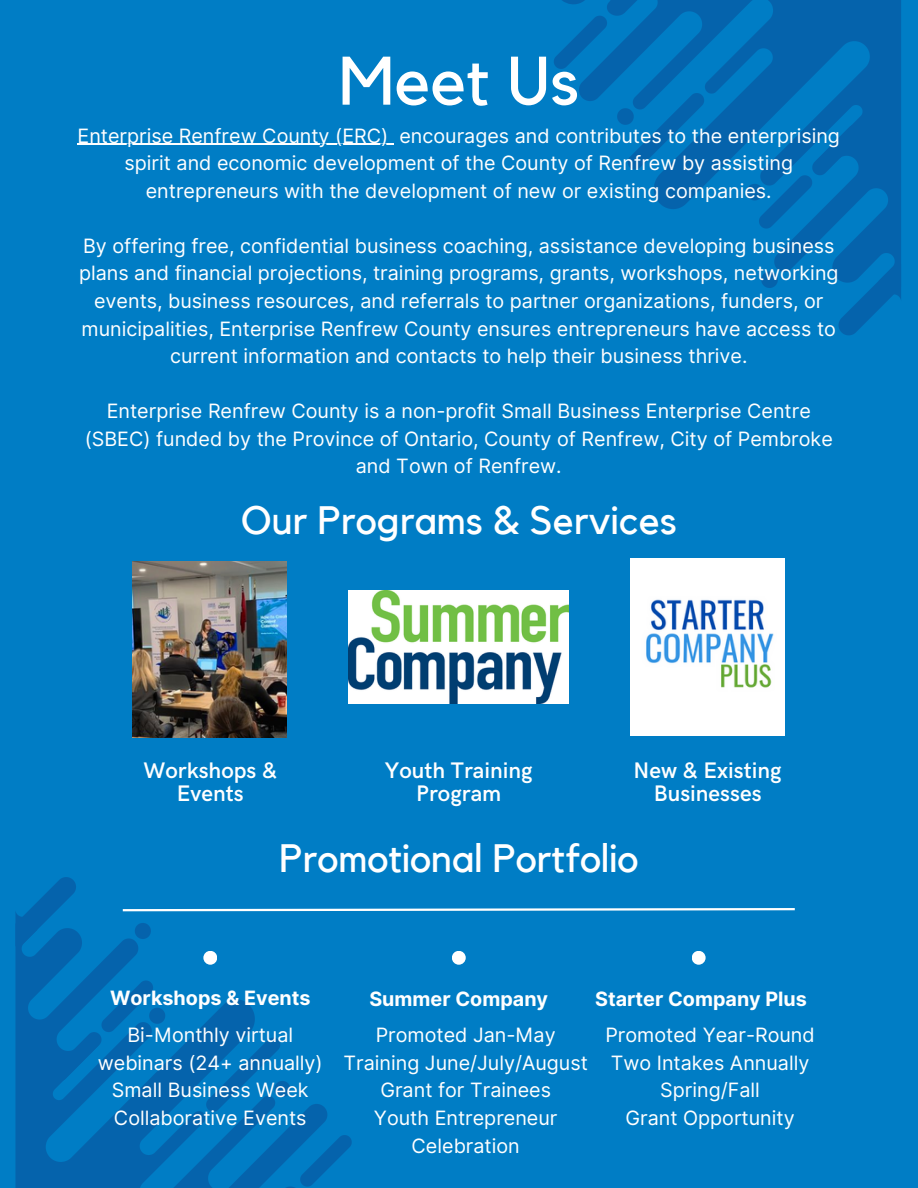
<style>
.page{position:relative;width:918px;height:1188px;background:#007dc5}
.page>*{position:absolute;margin:0;border:0;box-sizing:border-box;transform-origin:0 0}
.t1{font:67.8px "Kollektif";color:#fff}
.t2{font:39.45px "Kollektif";color:#fff}
.t3{font:600 22.5px/22.2px "HK Grotesk";color:#fff;text-align:center}
.t4{font:19.8px/27.5px "Inter";color:#fff;text-align:center}
.t5{font:700 19.8px "Inter";color:#fff}
</style>
<div class="page">
<svg style="left:15px;top:931px;width:312px;height:257px"></svg>
<svg style="left:15px;top:877px;width:61px;height:69px"></svg>
<svg style="left:135px;top:923px;width:16px;height:16px"></svg>
<svg style="left:203px;top:1035px;width:87px;height:80px"></svg>
<svg style="left:297px;top:1132px;width:55px;height:56px"></svg>
<svg style="left:53px;top:978px;width:112px;height:103px"></svg>
<svg style="left:562px;top:0;width:339px;height:280px"></svg>
<svg style="left:839px;top:264px;width:62px;height:71px"></svg>
<svg style="left:761px;top:271px;width:17px;height:17px"></svg>
<svg style="left:617px;top:90px;width:90px;height:83px"></svg>
<svg style="left:554px;top:13px;width:56px;height:59px"></svg>
<svg style="left:746px;top:125px;width:116px;height:107px"></svg>
<svg style="left:122px;top:908px;width:673px;height:4px"></svg>
<div style="left:203px;top:951px;width:14px;height:14px;background:#fff;border-radius:50%"></div>
<div style="left:452px;top:951px;width:14px;height:14px;background:#fff;border-radius:50%"></div>
<div style="left:692px;top:951px;width:14px;height:14px;background:#fff;border-radius:50%"></div>
<img style="left:133px;top:561px;width:154px;height:177px">
<img style="left:631px;top:559px;width:154px;height:176px">
<img style="left:348px;top:590px;width:221px;height:114px">
<hr style="left:78px;top:144px;width:310px;height:1px;background:#fff">
<p class="t1" style="left:339px;top:50px;width:242px">Meet Us</p>
<p class="t4" style="left:78px;top:122px;width:764px">Enterprise Renfrew County (ERC) encourages and contributes to the enterprising spirit and economic development of the County of Renfrew by assisting</p>
<p class="t4" style="left:146px;top:177px;width:627px">entrepreneurs with the development of new or existing companies.</p>
<p class="t4" style="left:79px;top:232px;width:761px">By offering free, confidential business coaching, assistance developing business plans and financial projections, training programs, grants, workshops, networking events, business resources, and referrals to partner organizations, funders, or municipalities, Enterprise Renfrew County ensures entrepreneurs have access to</p>
<h2 class="t4" style="left:170px;top:342px;width:579px">current information and contacts to help their business thrive.</h2>
<h2 class="t4" style="left:85px;top:397px;width:750px">Enterprise Renfrew County is a non-profit Small Business Enterprise Centre (SBEC) funded by the Province of Ontario, County of Renfrew, City of Pembroke and Town of Renfrew.</h2>
<p class="t2" style="left:241px;top:502px;width:437px">Our Programs &amp; Services</p>
<h4 class="t3" style="left:143px;top:760px;width:135px">Workshops &amp;<br>Events</h4>
<h4 class="t3" style="left:385px;top:760px;width:149px">Youth Training<br>Program</h4>
<p class="t3" style="left:634px;top:760px;width:150px">New &amp; Existing<br>Businesses</p>
<h1 class="t2" style="left:280px;top:840px;width:360px">Promotional Portfolio</h1>
<p class="t5" style="left:110px;top:986px;width:202px">Workshops &amp; Events</p>
<p class="t5" style="left:369px;top:987px;width:180px">Summer Company</p>
<p class="t5" style="left:595px;top:987px;width:213px">Starter Company Plus</p>
<h3 class="t4" style="left:98px;top:1022px;width:226px">Bi-Monthly virtual webinars (24+ annually)</h3>
<h3 class="t4" style="left:112px;top:1077px;width:198px">Small Business Week</h3>
<h3 class="t4" style="left:114px;top:1104px;width:194px">Collaborative Events</h3>
<h2 class="t4" style="left:376px;top:1022px;width:181px">Promoted Jan-May</h2>
<p class="t4" style="left:344px;top:1049px;width:246px">Training June/July/August</p>
<h4 class="t4" style="left:380px;top:1077px;width:172px">Grant for Trainees</h4>
<p class="t4" style="left:374px;top:1104px;width:185px">Youth Entrepreneur<br>Celebration</p>
<p class="t4" style="left:605px;top:1022px;width:211px">Promoted Year-Round</p>
<p class="t4" style="left:611px;top:1049px;width:200px">Two Intakes Annually<br>Spring/Fall</p>
<p class="t4" style="left:625px;top:1104px;width:171px">Grant Opportunity</p>
</div>
